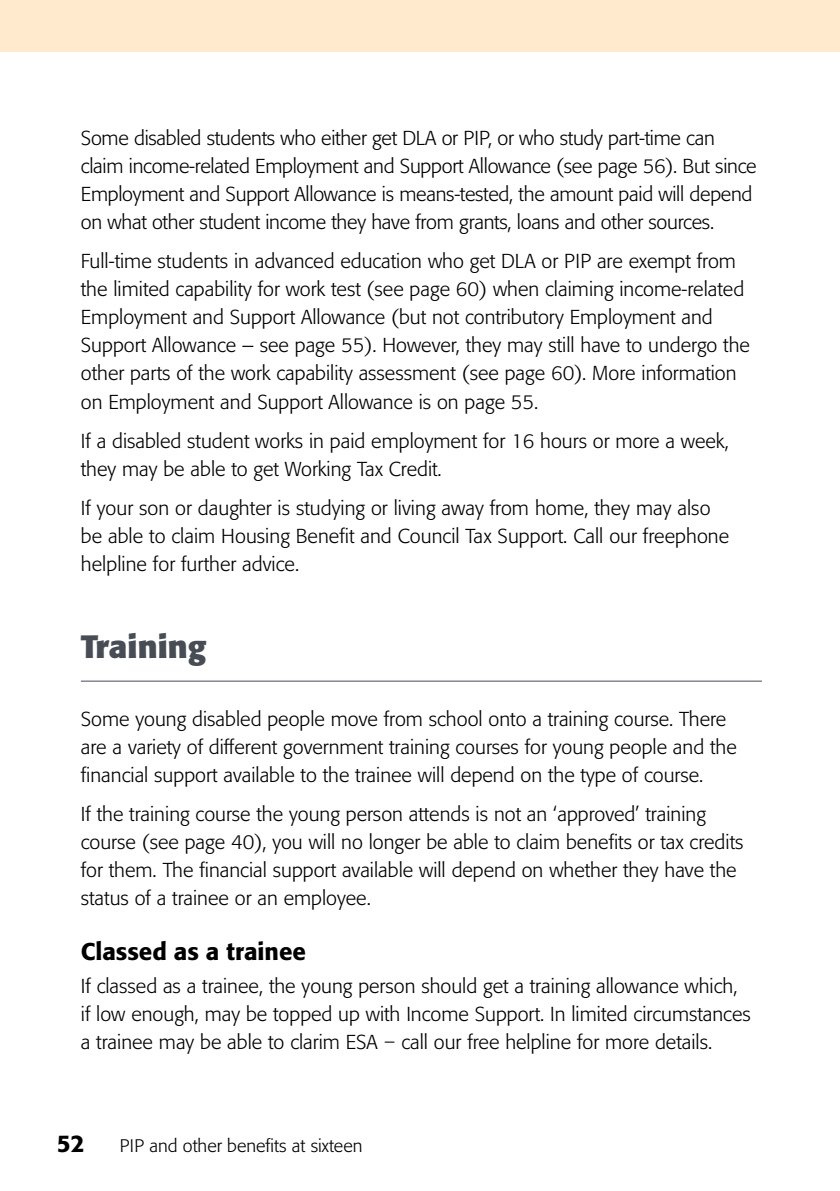
<style>
.page{position:relative;width:840px;height:1191px;background:#fff}
.page>*{position:absolute;margin:0;border:0;box-sizing:border-box;transform-origin:0 0}
.t1{font:700 32px "Formata BQ";color:#474c55}
.t2{font:500 24px "Formata BQ";color:#000}
.t3{font:300 20px/28px "Formata BQ";color:#000}
.t4{font:300 18px "Formata BQ";color:#000}
.s1{font-family:"Meta Serif OT";font-weight:400}
</style>
<div class="page">
<hr style="left:81px;top:680px;width:680px;height:1px;background:#474c55">
<div style="left:0;top:0;width:839px;height:51px;background:#ffeacd"></div>
<p class="t3" style="left:81px;top:124px;width:677px">Some disabled students who either get DLA or PIP, or who study part-time can claim income-related Employment and Support Allowance (see page 56). But since Employment and Support Allowance is means-tested, the amount paid will depend on what other student income they have from grants, loans and other sources.</p>
<p class="t3" style="left:81px;top:248px;width:670px">Full-time students in advanced education who get DLA or PIP are exempt from the limited capability for work test (see page 60) when claiming income-related Employment and Support Allowance (but not contributory Employment and Support Allowance – see page 55). However, they may still have to undergo the other parts of the work capability assessment (see page 60). More information on Employment and Support Allowance is on page 55.</p>
<p class="t3" style="left:81px;top:427px;width:649px">If a disabled student works in paid employment for 16 hours or more a week, they may be able to get Working Tax Credit.</p>
<p class="t3" style="left:81px;top:494px;width:649px">If your son or daughter is studying or living away from home, they may also be able to claim Housing Benefit and Council Tax Support. Call our freephone helpline for further advice.</p>
<h1 class="t1" style="left:81px;top:626px;width:127px">Training</h1>
<p class="t3" style="left:81px;top:705px;width:657px">Some young disabled people move from school onto a training course. There are a variety of different government training courses for young people and the financial support available to the trainee will depend on the type of course.</p>
<p class="t3" style="left:81px;top:800px;width:663px">If the training course the young person attends is not an ‘approved’ training course (see page 40), you will no longer be able to claim benefits or tax credits for them. The financial support available will depend on whether they have the status of a trainee or an employee.</p>
<p class="t2" style="left:81px;top:936px;width:226px">Classed as a trainee</p>
<p class="t3" style="left:81px;top:972px;width:671px">If classed as a trainee, the young person should get a training allowance which, if low enough, may be topped up with Income Support. In limited circumstances a trainee may be able to clarim ESA <span class="s1">–</span> call our free helpline for more details.</p>
<p class="t2" style="left:57px;top:1129px;width:29px">52</p>
<p class="t4" style="left:120px;top:1135px;width:244px">PIP and other benefits at sixteen</p>
</div>
